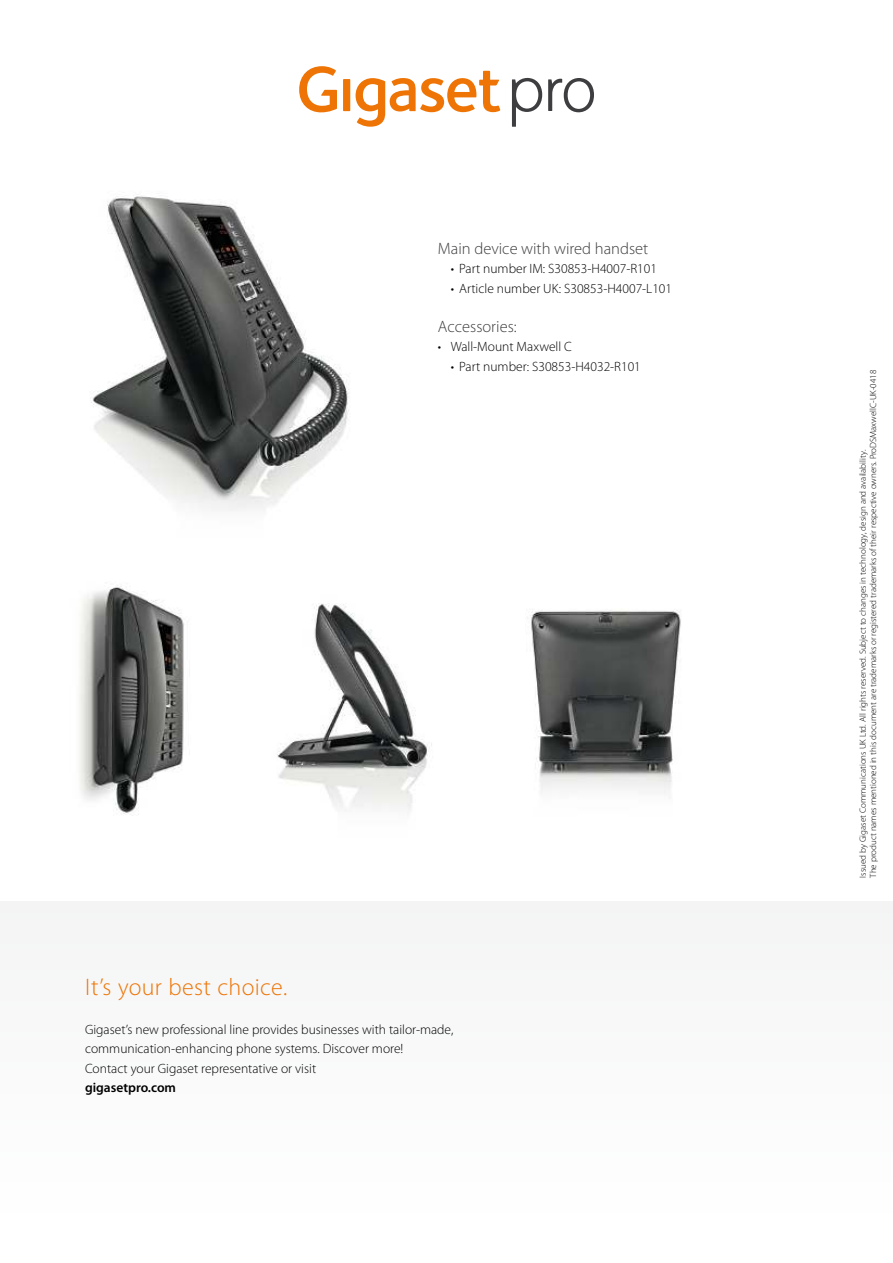
<style>
.page{position:relative;width:893px;height:1263px;background:#fff}
.page>*{position:absolute;margin:0;border:0;box-sizing:border-box;transform-origin:0 0}
.t1{font:300 24px "Myriad Pro";letter-spacing:.015em;color:#ed7405}
.t2{font:300 16.5px "Myriad Pro";color:#3e3d40}
.t3{font:300 13.5px/19.5px "Myriad Pro";color:#000}
.t4{font:600 13.5px "Myriad Pro";color:#000}
.t5{font:300 9px/10.5px "Myriad Pro";color:#000}
</style>
<div class="page">
<svg style="left:512px;top:78px;width:30px;height:49px"></svg>
<svg style="left:548px;top:78px;width:46px;height:34px"></svg>
<svg style="left:299px;top:66px;width:201px;height:61px"></svg>
<img style="left:91px;top:195px;width:258px;height:316px">
<img style="left:277px;top:603px;width:155px;height:208px">
<img style="left:79px;top:586px;width:105px;height:230px">
<img style="left:527px;top:610px;width:154px;height:184px">
<p class="t2" style="left:438px;top:242px;width:212px">Main device with wired handset</p>
<p class="t3" style="left:451px;top:260px;width:208px">• Part number IM: S30853-H4007-R101</p>
<p class="t3" style="left:451px;top:279px;width:223px">• Article number UK: S30853-H4007-L101</p>
<p class="t2" style="left:438px;top:320px;width:80px">Accessories:</p>
<p class="t3" style="left:438px;top:338px;width:135px">• Wall-Mount Maxwell C</p>
<p class="t3" style="left:451px;top:357px;width:192px">• Part number: S30853-H4032-R101</p>
<h1 class="t1" style="left:85px;top:977px;width:204px">It’s your best choice.</h1>
<p class="t3" style="left:85px;top:1020px;width:370px">Gigaset’s new professional line provides businesses with tailor-made, communication-enhancing phone systems. Discover more!<br>Contact your Gigaset representative or visit</p>
<p class="t4" style="left:85px;top:1082px;width:93px">gigasetpro.com</p>
<p class="t5" style="left:858px;top:878px;width:509px;rotate:-90deg">Issued by Gigaset Communications UK Ltd. All rights reserved. Subject to changes in technology, design and availability.<br>The product names mentioned in this document are trademarks or registered trademarks of their respective owners. ProDSMaxwellC-UK-0418</p>
</div>
